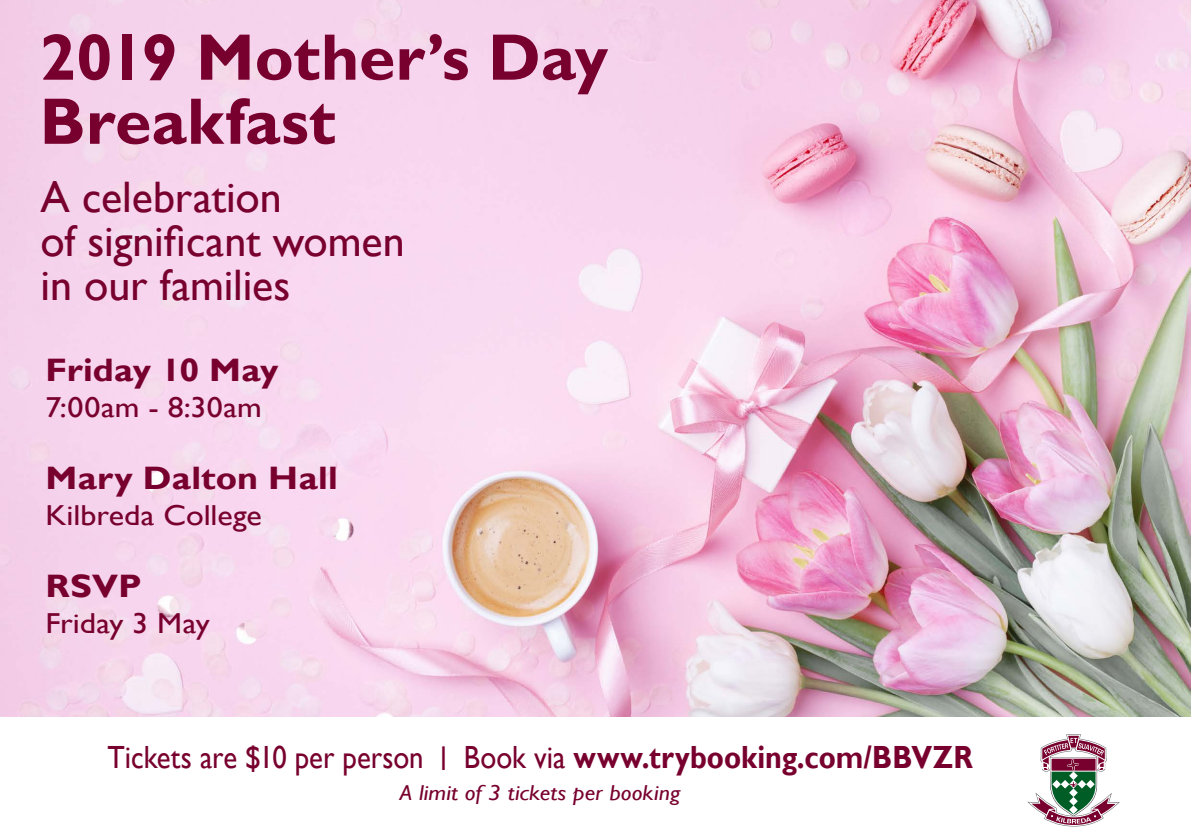
<style>
.page{position:relative;width:1191px;height:840px;background:#fff}
.page>*{position:absolute;margin:0;border:0;box-sizing:border-box;transform-origin:0 0}
.t1{font:700 66px/64px "Gill Sans";color:#78002e}
.t2{font:44px/44px "Gill Sans";letter-spacing:-.005em;color:#78002e}
.t3{font:700 32.4px "Gill Sans";letter-spacing:.005em;color:#78002e;scale:1.11 1}
.t4{font:32px "Gill Sans";color:#78002e;scale:.9 1}
.t5{font:28.8px "Gill Sans";color:#78002e;scale:1.11 1}
.t6{font:italic 21.6px "Gill Sans";letter-spacing:.005em;color:#78002e;scale:1.11 1}
.s1{font-size:25.6px}
.s2{font-weight:700}
</style>
<div class="page">
<img style="left:0;top:0;width:1191px;height:716px">
<svg style="left:1028px;top:734px;width:91px;height:92px"></svg>
<h1 class="t1" style="left:40px;top:27px;width:570px">2019 Mother’s Day<br>Breakfast</h1>
<h2 class="t2" style="left:41px;top:176px;width:366px">A celebration<br>of significant women in our families</h2>
<p class="t3" style="left:45px;top:350px;width:212px">Friday 10 May</p>
<p class="t5" style="left:45px;top:390px;width:196px">7:00am - 8:30am</p>
<p class="t3" style="left:45px;top:458px;width:265px">Mary Dalton Hall</p>
<p class="t5" style="left:45px;top:498px;width:196px">Kilbreda College</p>
<p class="t3" style="left:45px;top:566px;width:88px">RSVP</p>
<p class="t5" style="left:45px;top:606px;width:150px">Friday 3 May</p>
<p class="t4" style="left:107px;top:738px;width:963px">Tickets are $10 per person <span class="s1">|</span> Book via <span class="s2">www.trybooking.com/BBVZR</span></p>
<p class="t6" style="left:400px;top:780px;width:254px">A limit of 3 tickets per booking</p>
</div>
